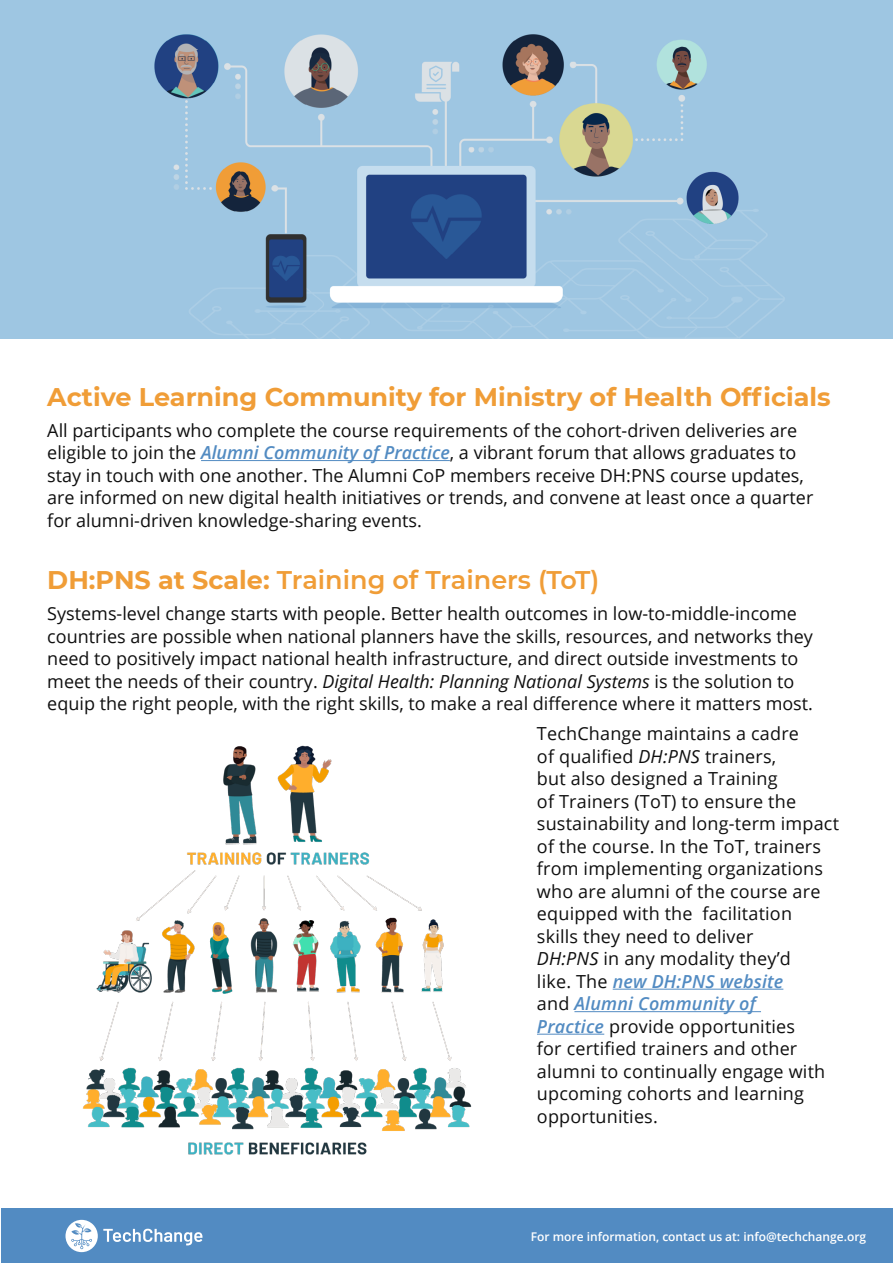
<style>
.page{position:relative;width:893px;height:1263px;background:#fff}
.page>*{position:absolute;margin:0;border:0;box-sizing:border-box;transform-origin:0 0}
.t1{font:700 25.5px "Montserrat";color:#f09d37}
.t2{font:600 25.5px "Montserrat";color:#f09d37}
.t3{font:18px/22.5px "Open Sans";color:#0f0f0f}
.t4{font:600 12px "Open Sans";color:#fff}
.s1{font-weight:600;font-style:italic;color:#528bc2}
.s2{font-weight:700}
.s3{font-style:italic}
</style>
<div class="page">
<div style="left:1px;top:1209px;width:892px;height:54px;background:#528bc2"></div>
<svg style="left:65px;top:1220px;width:137px;height:32px"></svg>
<div style="left:0;top:0;width:893px;height:338px;background:#9ec6e2"></div>
<img style="left:154px;top:34px;width:631px;height:304px">
<hr style="left:201px;top:460px;width:249px;height:1px;background:#528bc2">
<hr style="left:613px;top:989px;width:170px;height:1px;background:#528bc2">
<hr style="left:574px;top:1011px;width:187px;height:1px;background:#528bc2">
<hr style="left:537px;top:1034px;width:67px;height:1px;background:#528bc2">
<img style="left:83px;top:745px;width:389px;height:410px">
<h1 class="t1" style="left:47px;top:378px;width:785px">Active Learning Community for Ministry of Health Officials</h1>
<p class="t3" style="left:47px;top:418px;width:767px">All participants who complete the course requirements of the cohort-driven deliveries are eligible to join the <span class="s1">Alumni Community of Practice</span>, a vibrant forum that allows graduates to stay in touch with one another. The Alumni CoP members receive DH:PNS course updates, are informed on new digital health initiatives or trends, and convene at least once a quarter for alumni-driven knowledge-sharing events.</p>
<h1 class="t2" style="left:47px;top:562px;width:553px"><span class="s2">DH:PNS at Scale:</span> Training of Trainers (ToT)</h1>
<p class="t3" style="left:47px;top:602px;width:767px">Systems-level change starts with people. Better health outcomes in low-to-middle-income countries are possible when national planners have the skills, resources, and networks they need to positively impact national health infrastructure, and direct outside investments to meet the needs of their country. <span class="s3">Digital Health: Planning National Systems</span> is the solution to equip the right people, with the right skills, to make a real difference where it matters most.</p>
<p class="t3" style="left:537px;top:722px;width:304px">TechChange maintains a cadre<br>of qualified <span class="s3">DH:PNS</span> trainers,<br>but also designed a Training<br>of Trainers (ToT) to ensure the sustainability and long-term impact of the course. In the ToT, trainers from implementing organizations who are alumni of the course are equipped with the facilitation<br>skills they need to deliver<br><span class="s3">DH:PNS</span> in any modality they’d<br>like. The <span class="s1">new DH:PNS website<br></span>and <span class="s1">Alumni Community of<br>Practice</span> provide opportunities<br>for certified trainers and other alumni to continually engage with upcoming cohorts and learning opportunities.</p>
<p class="t4" style="left:531px;top:1228px;width:337px">For more information, contact us at: info@techchange.org</p>
</div>
